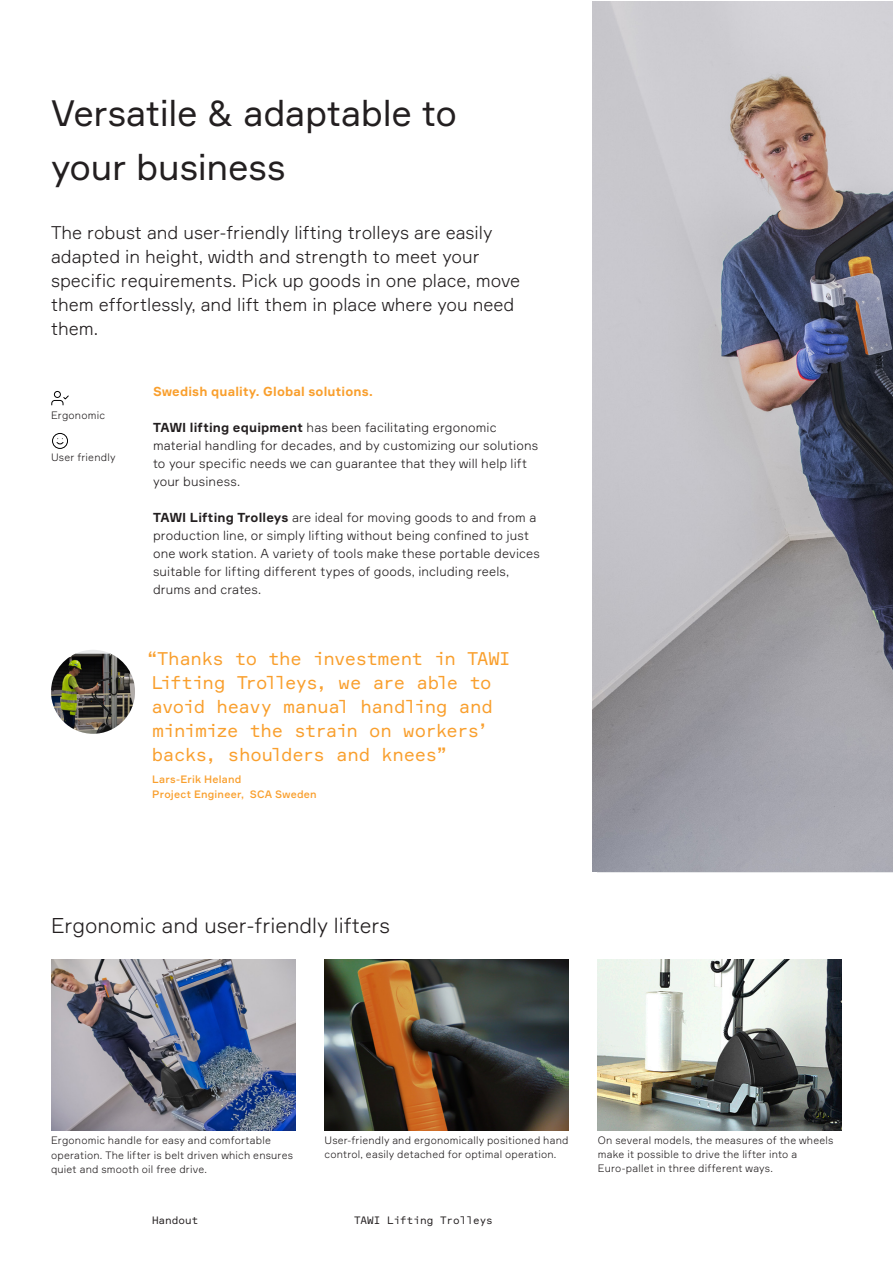
<style>
.page{position:relative;width:893px;height:1263px;background:#fff}
.page>*{position:absolute;margin:0;border:0;box-sizing:border-box;transform-origin:0 0}
.t1{font:36px/54px "Formular";letter-spacing:-.01em;color:#231f20}
.t2{font:300 21px "Formular";color:#231f20}
.t3{font:300 18px/24px "Formular";color:#231f20}
.t4{font:18px/24px "Formular Mono";letter-spacing:-.03em;color:#f99f2d}
.t5{font:300 12.75px/18px "Formular";letter-spacing:.015em;color:#231f20}
.t6{font:700 12.75px "Formular";letter-spacing:.015em;color:#f99f2d}
.t7{font:300 10.5px/14.2px "Formular";letter-spacing:.02em;color:#231f20}
.t8{font:500 10.5px/14.2px "Formular";letter-spacing:.02em;color:#f99f2d}
.t9{font:10.5px "Formular Mono";color:#231f20}
.s1{font-weight:700}
</style>
<div class="page">
<img style="left:598px;top:959px;width:244px;height:171px">
<img style="left:324px;top:959px;width:244px;height:171px">
<img style="left:51px;top:959px;width:244px;height:171px">
<img style="left:51px;top:654px;width:84px;height:80px">
<div style="left:54px;top:391px;width:7px;height:7px;border:1px solid #000;border-radius:50%"></div>
<svg style="left:51px;top:395px;width:18px;height:11px"></svg>
<div style="left:52px;top:433px;width:16px;height:16px;border:1px solid #000;border-radius:50%"></div>
<svg style="left:56px;top:438px;width:8px;height:7px"></svg>
<img style="left:592px;top:1px;width:301px;height:870px">
<h1 class="t1" style="left:51px;top:86px;width:407px">Versatile &amp; adaptable to your business</h1>
<h3 class="t3" style="left:51px;top:221px;width:471px">The robust and user-friendly lifting trolleys are easily adapted in height, width and strength to meet your specific requirements. Pick up goods in one place, move them effortlessly, and lift them in place where you need them.</h3>
<p class="t7" style="left:51px;top:408px;width:56px">Ergonomic</p>
<p class="t7" style="left:51px;top:450px;width:66px">User friendly</p>
<p class="t6" style="left:153px;top:384px;width:221px">Swedish quality. Global solutions.</p>
<p class="t5" style="left:153px;top:418px;width:387px"><span class="s1">TAWI lifting equipment</span> has been facilitating ergonomic material handling for decades, and by customizing our solutions to your specific needs we can guarantee that they will help lift your business.</p>
<p class="t5" style="left:153px;top:508px;width:388px"><span class="s1">TAWI Lifting Trolleys</span> are ideal for moving goods to and from a production line, or simply lifting without being confined to just one work station. A variety of tools make these portable devices suitable for lifting different types of goods, including reels, drums and crates.</p>
<h3 class="t4" style="left:147px;top:646px;width:366px">“Thanks to the investment in TAWI<br>Lifting Trolleys, we are able to avoid heavy manual handling and minimize the strain on workers’ backs, shoulders and knees”</h3>
<p class="t8" style="left:152px;top:772px;width:166px">Lars-Erik Heland<br>Project Engineer, SCA Sweden</p>
<h2 class="t2" style="left:51px;top:913px;width:340px">Ergonomic and user-friendly lifters</h2>
<p class="t7" style="left:51px;top:1133px;width:244px">Ergonomic handle for easy and comfortable operation. The lifter is belt driven which ensures quiet and smooth oil free drive.</p>
<p class="t7" style="left:324px;top:1133px;width:245px">User-friendly and ergonomically positioned hand control, easily detached for optimal operation.</p>
<p class="t9" style="left:152px;top:1214px;width:48px">Handout</p>
<p class="t9" style="left:354px;top:1214px;width:140px">TAWI Lifting Trolleys</p>
<p class="t7" style="left:598px;top:1133px;width:237px">On several models, the measures of the wheels make it possible to drive the lifter into a<br>Euro-pallet in three different ways.</p>
</div>
